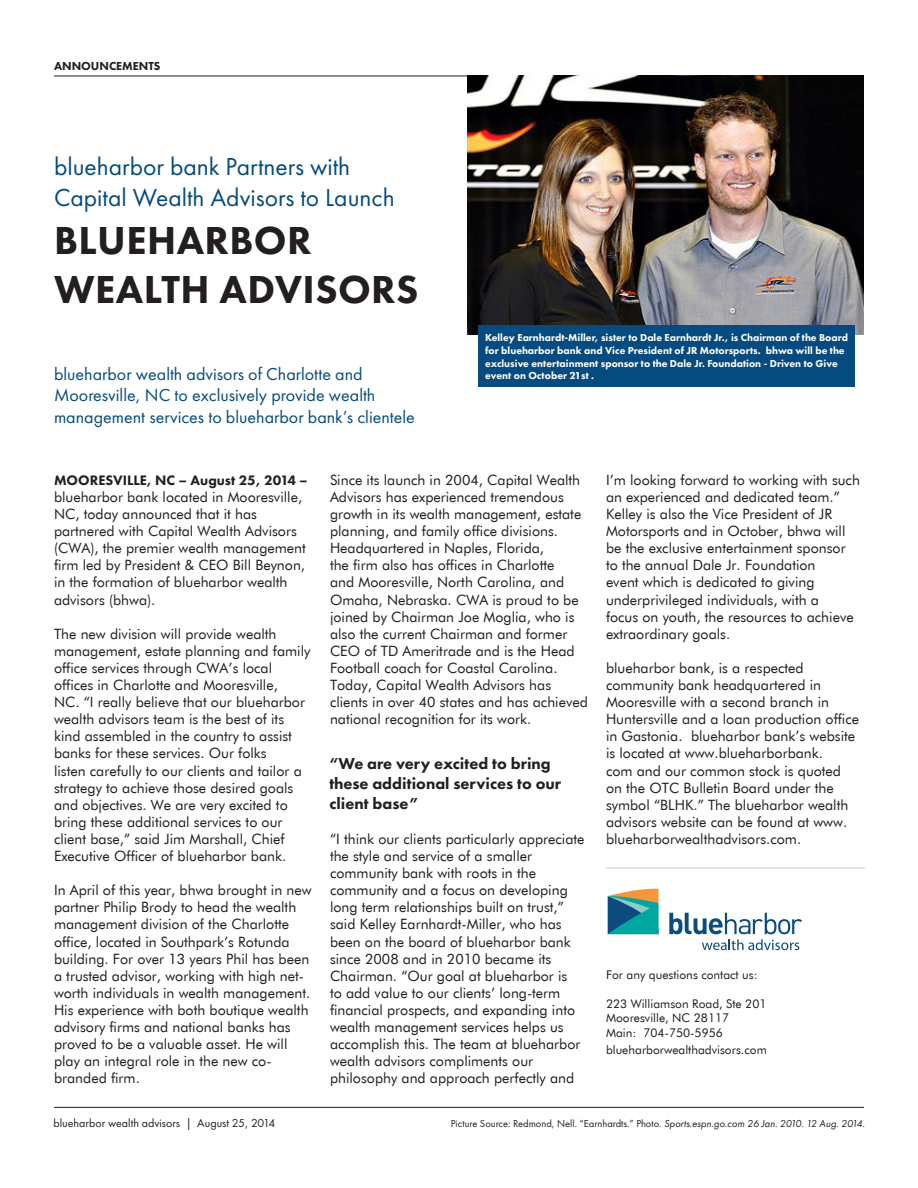
<style>
.page{position:relative;width:918px;height:1188px;background:#fff}
.page>*{position:absolute;margin:0;border:0;box-sizing:border-box;transform-origin:0 0}
.t1{font:800 40.5px/48.6px "Futura PT";letter-spacing:.01em;color:#231f20}
.t2{font:25.5px "Futura PT";color:#064b80}
.t3{font:18px/21.6px "Futura PT";color:#064b80}
.t4{font:800 16.5px/19.8px "Futura PT";color:#231f20}
.t5{font:14.25px/17.1px "Futura BT";color:#231f20}
.t6{font:12px "Futura BT";color:#231f20}
.t7{font:12px "Futura PT";color:#231f20}
.t8{font:800 12px "Futura PT";color:#231f20}
.t9{font:800 10.5px/12.6px "Futura PT";color:#fff}
.t10{font:10.5px "Futura PT";color:#231f20}
.s1{font-family:"Futura PT";font-weight:800}
.s2{font-style:italic}
</style>
<div class="page">
<hr style="left:54px;top:76px;width:810px;height:1px;background:#231f20">
<img style="left:468px;top:76px;width:396px;height:259px">
<svg style="left:608px;top:888px;width:50px;height:46px;background:#46938f"></svg>
<svg style="left:669px;top:913px;width:133px;height:37px"></svg>
<div style="left:478px;top:325px;width:377px;height:62px;background:#064b80"></div>
<hr style="left:54px;top:1107px;width:810px;height:1px;background:#231f20">
<hr style="left:606px;top:868px;width:259px;height:1px;background:#c7c8ca">
<p class="t8" style="left:54px;top:58px;width:108px">ANNOUNCEMENTS</p>
<p class="t2" style="left:54px;top:151px;width:298px">blueharbor bank Partners with</p>
<p class="t2" style="left:54px;top:182px;width:342px">Capital Wealth Advisors to Launch</p>
<p class="t1" style="left:54px;top:216px;width:366px">BLUEHARBOR<br>WEALTH ADVISORS</p>
<p class="t3" style="left:54px;top:363px;width:362px">blueharbor wealth advisors of Charlotte and<br>Mooresville, NC to exclusively provide wealth management services to blueharbor bank’s clientele</p>
<p class="t9" style="left:485px;top:331px;width:364px">Kelley Earnhardt-Miller, sister to Dale Earnhardt Jr., is Chairman of the Board for blueharbor bank and Vice President of JR Motorsports. bhwa will be the exclusive entertainment sponsor to the Dale Jr. Foundation - Driven to Give event on October 21st .</p>
<p class="t5" style="left:54px;top:471px;width:255px"><span class="s1">MOORESVILLE, NC – August 25, 2014 – </span>blueharbor bank located in Mooresville, NC, today announced that it has partnered with Capital Wealth Advisors (CWA), the premier wealth management firm led by President &amp; CEO Bill Beynon, in the formation of blueharbor wealth advisors (bhwa).</p>
<p class="t5" style="left:54px;top:625px;width:258px">The new division will provide wealth management, estate planning and family office services through CWA’s local offices in Charlotte and Mooresville,<br>NC. “I really believe that our blueharbor wealth advisors team is the best of its kind assembled in the country to assist banks for these services. Our folks<br>listen carefully to our clients and tailor a strategy to achieve those desired goals and objectives. We are very excited to bring these additional services to our client base,” said Jim Marshall, Chief Executive Officer of blueharbor bank.</p>
<p class="t5" style="left:54px;top:882px;width:259px">In April of this year, bhwa brought in new partner Philip Brody to head the wealth management division of the Charlotte office, located in Southpark’s Rotunda building. For over 13 years Phil has been a trusted advisor, working with high net&shy;worth individuals in wealth management.<br>His experience with both boutique wealth advisory firms and national banks has proved to be a valuable asset. He will play an integral role in the new co&shy;branded firm.</p>
<p class="t5" style="left:330px;top:471px;width:259px">Since its launch in 2004, Capital Wealth Advisors has experienced tremendous growth in its wealth management, estate planning, and family office divisions.<br>Headquartered in Naples, Florida,<br>the firm also has offices in Charlotte<br>and Mooresville, North Carolina, and Omaha, Nebraska. CWA is proud to be joined by Chairman Joe Moglia, who is also the current Chairman and former CEO of TD Ameritrade and is the Head Football coach for Coastal Carolina.<br>Today, Capital Wealth Advisors has clients in over 40 states and has achieved national recognition for its work.</p>
<p class="t4" style="left:329px;top:753px;width:233px">“We are very excited to bring these additional services to our client base”</p>
<p class="t5" style="left:330px;top:830px;width:256px">“I think our clients particularly appreciate the style and service of a smaller community bank with roots in the community and a focus on developing long term relationships built on trust,” said Kelley Earnhardt-Miller, who has been on the board of blueharbor bank since 2008 and in 2010 became its Chairman. “Our goal at blueharbor is<br>to add value to our clients’ long-term financial prospects, and expanding into wealth management services helps us accomplish this. The team at blueharbor wealth advisors compliments our philosophy and approach perfectly and</p>
<p class="t5" style="left:606px;top:471px;width:255px">I’m looking forward to working with such an experienced and dedicated team.”</p>
<p class="t5" style="left:606px;top:505px;width:249px">Kelley is also the Vice President of JR Motorsports and in October, bhwa will be the exclusive entertainment sponsor to the annual Dale Jr. Foundation<br>event which is dedicated to giving underprivileged individuals, with a focus on youth, the resources to achieve extraordinary goals.</p>
<p class="t5" style="left:606px;top:659px;width:255px">blueharbor bank, is a respected community bank headquartered in Mooresville with a second branch in Huntersville and a loan production office in Gastonia. blueharbor bank’s website is located at www.blueharborbank.<br>com and our common stock is quoted on the OTC Bulletin Board under the symbol “BLHK.” The blueharbor wealth advisors website can be found at www. blueharborwealthadvisors.com.</p>
<p class="t6" style="left:606px;top:967px;width:153px">For any questions contact us:</p>
<p class="t6" style="left:606px;top:996px;width:162px">223 Williamson Road, Ste 201</p>
<p class="t6" style="left:606px;top:1011px;width:125px">Mooresville, NC 28117</p>
<p class="t6" style="left:606px;top:1025px;width:118px">Main: 704-750-5956</p>
<p class="t6" style="left:606px;top:1042px;width:162px">blueharborwealthadvisors.com</p>
<p class="t7" style="left:53px;top:1116px;width:224px">blueharbor wealth advisors | August 25, 2014</p>
<p class="t10" style="left:451px;top:1117px;width:415px">Picture Source: Redmond, Nell. “Earnhardts.” Photo. <span class="s2">Sports.espn.go.com 26 Jan. 2010. 12 Aug. 2014.</span></p>
</div>
